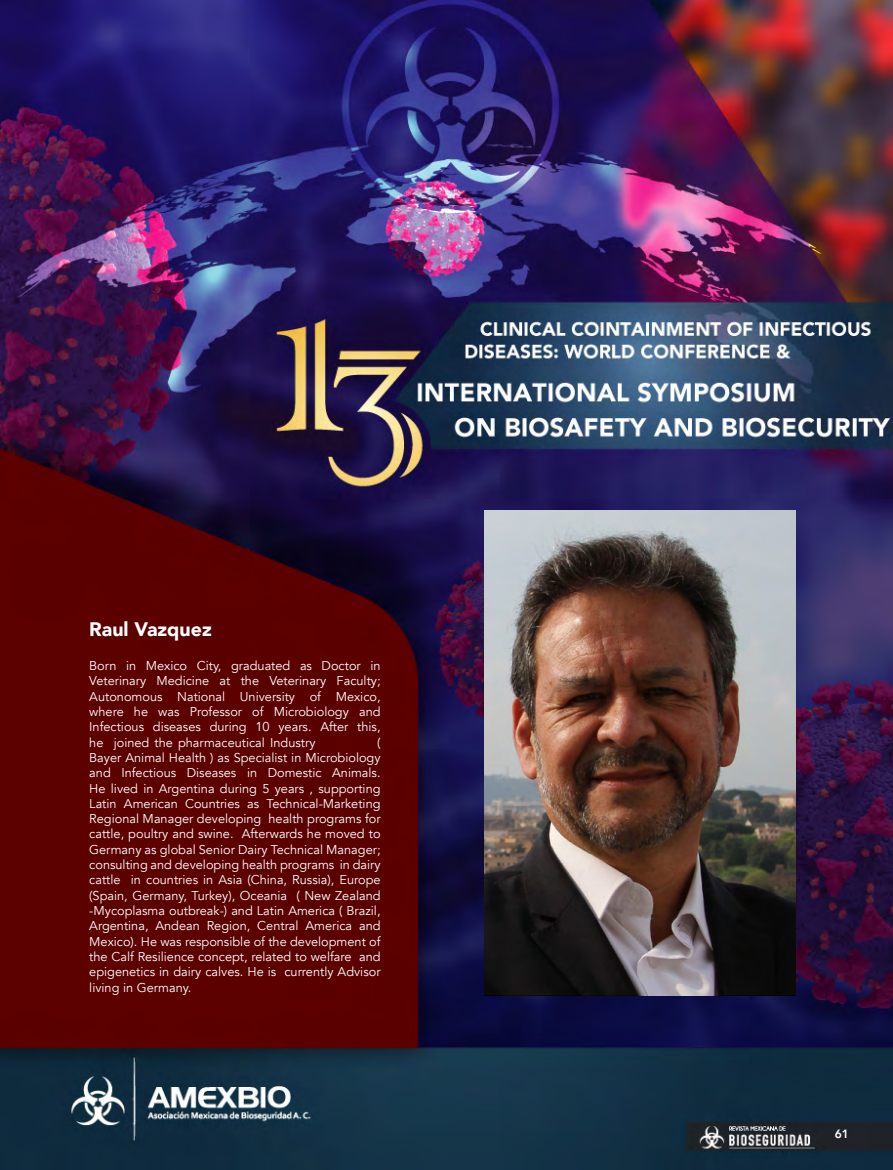
<style>
.page{position:relative;width:893px;height:1170px;background:#fff}
.page>*{position:absolute;margin:0;border:0;box-sizing:border-box;transform-origin:0 0}
.t1{font:900 19.5px "Avenir";color:#fff}
.t2{font:12.75px/15.3px "Avenir";color:#fff;text-align:justify}
.t3{font:800 12px "Avenir";color:#fff}
</style>
<div class="page">
<img style="left:0;top:0;width:893px;height:1169px">
<img style="left:485px;top:510px;width:310px;height:485px">
<h1 class="t1" style="left:89px;top:613px;width:124px">Raul Vazquez</h1>
<p class="t2" style="left:89px;top:658px;width:293px">Born in Mexico City, graduated as Doctor in Veterinary Medicine at the Veterinary Faculty; Autonomous National University of Mexico, where he was Professor of Microbiology and Infectious diseases during 10 years. After this, he joined the pharmaceutical Industry</p>
<p class="t2" style="left:89px;top:734px;width:293px;text-indent:288px">( Bayer Animal Health ) as Specialist in Microbiology and Infectious Diseases in Domestic Animals.<br>He lived in Argentina during 5 years , supporting Latin American Countries as Technical-Marketing Regional Manager developing health programs for cattle, poultry and swine. Afterwards he moved to Germany as global Senior Dairy Technical Manager; consulting and developing health programs in dairy cattle in countries in Asia (China, Russia), Europe (Spain, Germany, Turkey), Oceania ( New Zealand -Mycoplasma outbreak-) and Latin America ( Brazil, Argentina, Andean Region, Central America and Mexico). He was responsible of the development of the Calf Resilience concept, related to welfare and epigenetics in dairy calves. He is currently Advisor living in Germany.</p>
<p class="t3" style="left:835px;top:1124px;width:16px">61</p>
</div>
